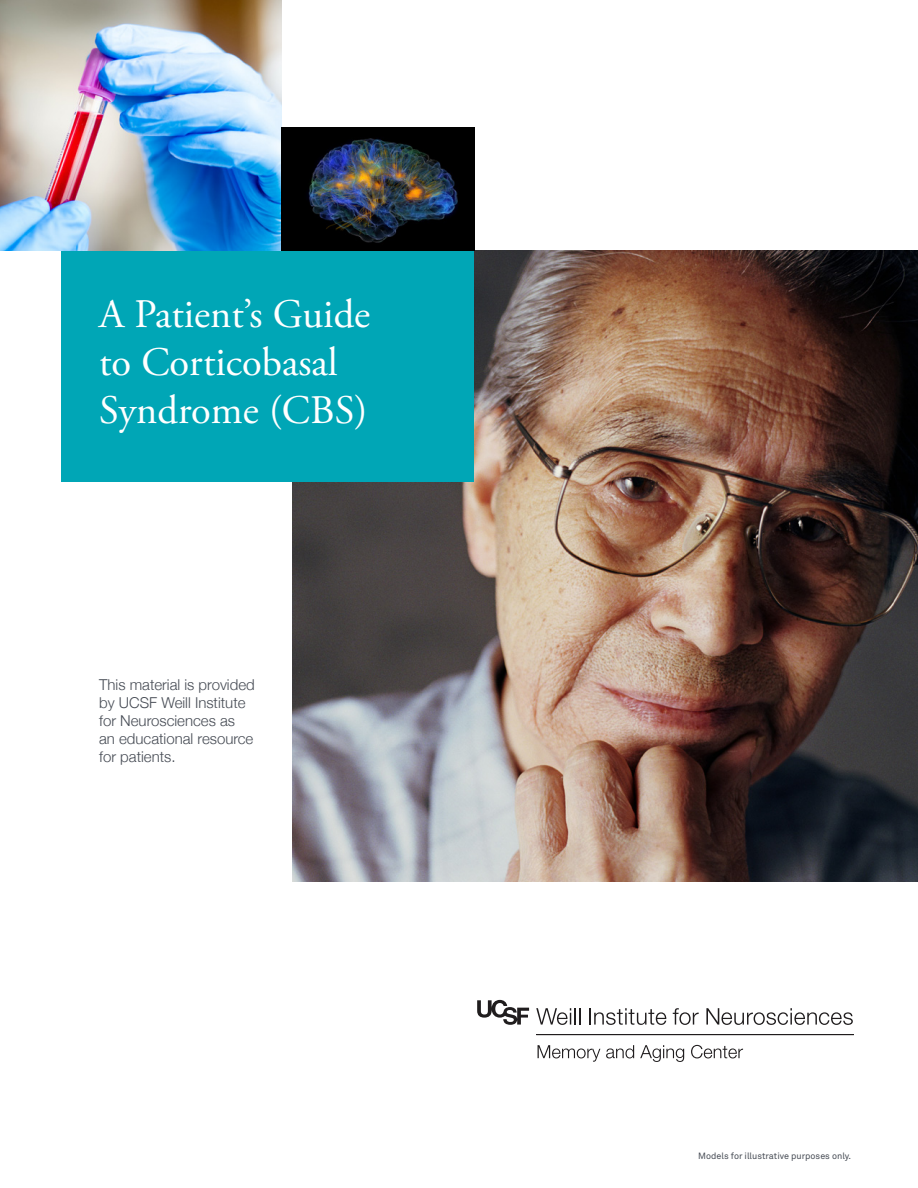
<style>
.page{position:relative;width:918px;height:1188px;background:#fff}
.page>*{position:absolute;margin:0;border:0;box-sizing:border-box;transform-origin:0 0}
.t1{font:40.5px/48px "Adobe Garamond Pro";color:#fff}
.t2{font:300 15px/18px "Helvetica Neue";color:#464b54}
.t3{font:9px "Akkurat Pro";color:#464b54}
</style>
<div class="page">
<img style="left:293px;top:251px;width:625px;height:630px">
<img style="left:0;top:0;width:282px;height:251px">
<div style="left:62px;top:251px;width:412px;height:231px;background:#00a6b6"></div>
<img style="left:282px;top:127px;width:192px;height:124px">
<svg style="left:536px;top:1008px;width:44px;height:17px"></svg>
<svg style="left:589px;top:1008px;width:77px;height:17px"></svg>
<svg style="left:673px;top:1008px;width:26px;height:17px"></svg>
<svg style="left:706px;top:1008px;width:147px;height:17px"></svg>
<svg style="left:538px;top:1045px;width:62px;height:17px"></svg>
<svg style="left:606px;top:1045px;width:28px;height:13px"></svg>
<svg style="left:640px;top:1045px;width:44px;height:17px"></svg>
<svg style="left:691px;top:1045px;width:52px;height:13px"></svg>
<svg style="left:477px;top:1000px;width:52px;height:25px"></svg>
<hr style="left:536px;top:1034px;width:318px;height:1px;background:#201d1e">
<p class="t1" style="left:99px;top:292px;width:273px">A Patient’s Guide to Corticobasal<br>Syndrome (CBS)</p>
<p class="t2" style="left:99px;top:674px;width:157px">This material is provided by UCSF Weill Institute for Neurosciences as<br>an educational resource for patients.</p>
<p class="t3" style="left:698px;top:1151px;width:154px">Models for illustrative purposes only.</p>
</div>
